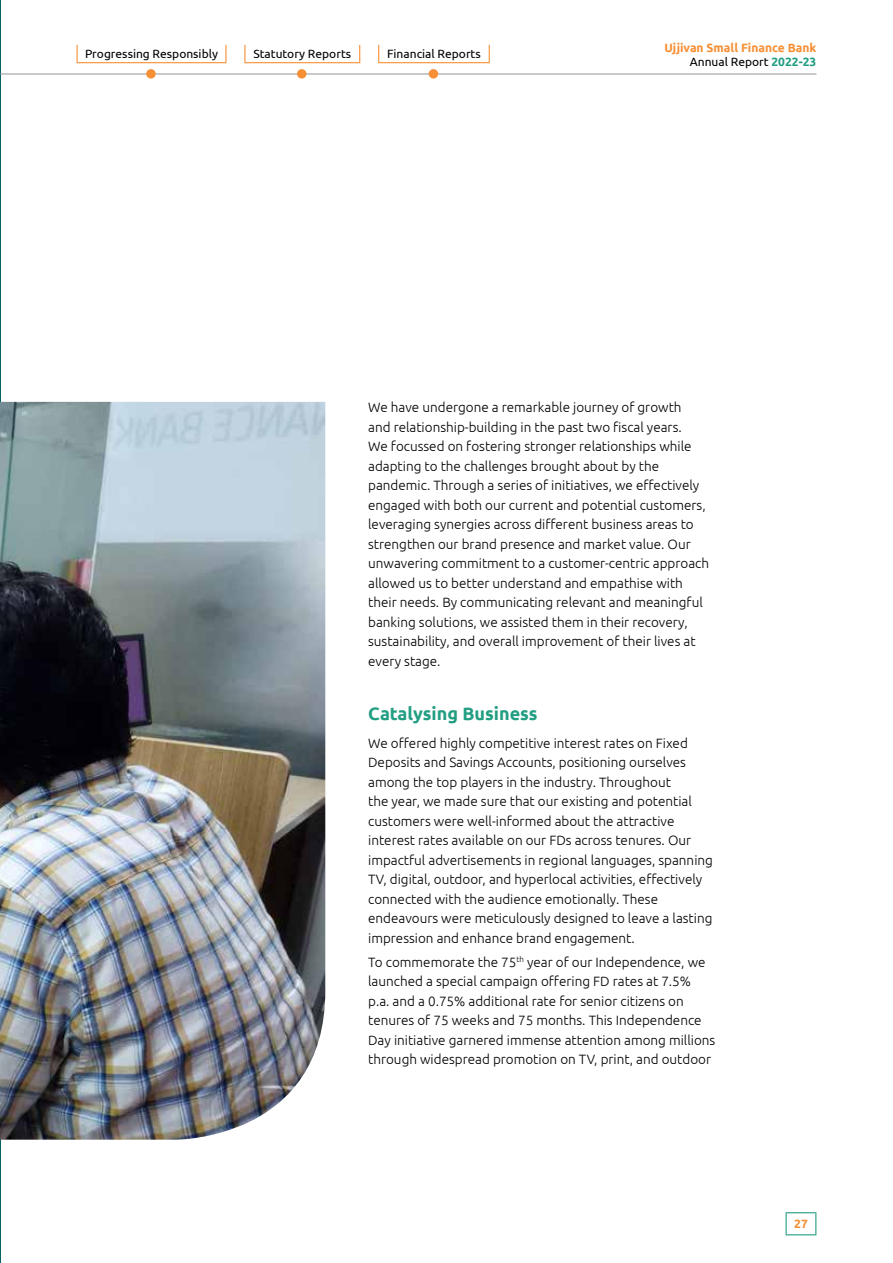
<style>
.page{position:relative;width:893px;height:1263px;background:#fff}
.page>*{position:absolute;margin:0;border:0;box-sizing:border-box;transform-origin:0 0}
.t1{font:700 18px "Ubuntu";color:#229e82}
.t2{font:300 13.5px/19.5px "Ubuntu";color:#000}
.t3{font:12px "Ubuntu";color:#000}
.t4{font:700 12px/14.4px "Ubuntu";color:#f78f35;text-align:right}
.s1{font-weight:400;color:#000}
.s2{color:#229e82}
</style>
<div class="page">
<hr style="left:0;top:0;width:1px;height:1263px;background:#056262">
<img style="left:0;top:402px;width:325px;height:738px">
<hr style="left:785px;top:1212px;width:31px;height:1px;background:#229e82">
<hr style="left:785px;top:1234px;width:31px;height:1px;background:#229e82">
<hr style="left:785px;top:1213px;width:2px;height:21px;background:#229e82">
<svg style="left:815px;top:1213px;width:1px;height:21px"></svg>
<hr style="left:0;top:74px;width:816px;height:1px;background:#939598">
<svg style="left:244px;top:45px;width:1px;height:17px"></svg>
<svg style="left:359px;top:45px;width:1px;height:17px"></svg>
<hr style="left:244px;top:62px;width:116px;height:1px;background:#f78f35">
<div style="left:297px;top:69px;width:9px;height:10px;background:#f78f35;border-radius:50%"></div>
<svg style="left:77px;top:45px;width:1px;height:17px"></svg>
<svg style="left:225px;top:45px;width:1px;height:17px"></svg>
<hr style="left:77px;top:62px;width:149px;height:1px;background:#f78f35">
<div style="left:146px;top:69px;width:10px;height:10px;background:#f78f35;border-radius:50%"></div>
<svg style="left:378px;top:45px;width:1px;height:17px"></svg>
<svg style="left:489px;top:45px;width:1px;height:17px"></svg>
<hr style="left:378px;top:62px;width:112px;height:1px;background:#f78f35">
<div style="left:429px;top:69px;width:9px;height:10px;background:#f78f35;border-radius:50%"></div>
<p class="t3" style="left:85px;top:47px;width:134px">Progressing Responsibly</p>
<p class="t3" style="left:253px;top:47px;width:99px">Statutory Reports</p>
<p class="t3" style="left:387px;top:47px;width:95px">Financial Reports</p>
<p class="t4" style="left:664px;top:40px;width:153px">Ujjivan Small Finance Bank<br><span class="s1">Annual Report</span> <span class="s2">2022-23</span></p>
<p class="t2" style="left:368px;top:397px;width:342px">We have undergone a remarkable journey of growth<br>and relationship-building in the past two fiscal years.<br>We focussed on fostering stronger relationships while adapting to the challenges brought about by the pandemic. Through a series of initiatives, we effectively engaged with both our current and potential customers, leveraging synergies across different business areas to strengthen our brand presence and market value. Our unwavering commitment to a customer-centric approach allowed us to better understand and empathise with their needs. By communicating relevant and meaningful banking solutions, we assisted them in their recovery, sustainability, and overall improvement of their lives at every stage.</p>
<h1 class="t1" style="left:368px;top:702px;width:171px">Catalysing Business</h1>
<p class="t2" style="left:368px;top:733px;width:346px">We offered highly competitive interest rates on Fixed Deposits and Savings Accounts, positioning ourselves among the top players in the industry. Throughout<br>the year, we made sure that our existing and potential customers were well-informed about the attractive interest rates available on our FDs across tenures. Our impactful advertisements in regional languages, spanning TV, digital, outdoor, and hyperlocal activities, effectively connected with the audience emotionally. These endeavours were meticulously designed to leave a lasting impression and enhance brand engagement.</p>
<p class="t2" style="left:368px;top:952px;width:349px">To commemorate the 75<sup>th</sup> year of our Independence, we launched a special campaign offering FD rates at 7.5% p.a. and a 0.75% additional rate for senior citizens on tenures of 75 weeks and 75 months. This Independence Day initiative garnered immense attention among millions through widespread promotion on TV, print, and outdoor</p>
<p class="t4" style="left:794px;top:1217px;width:15px">27</p>
</div>
